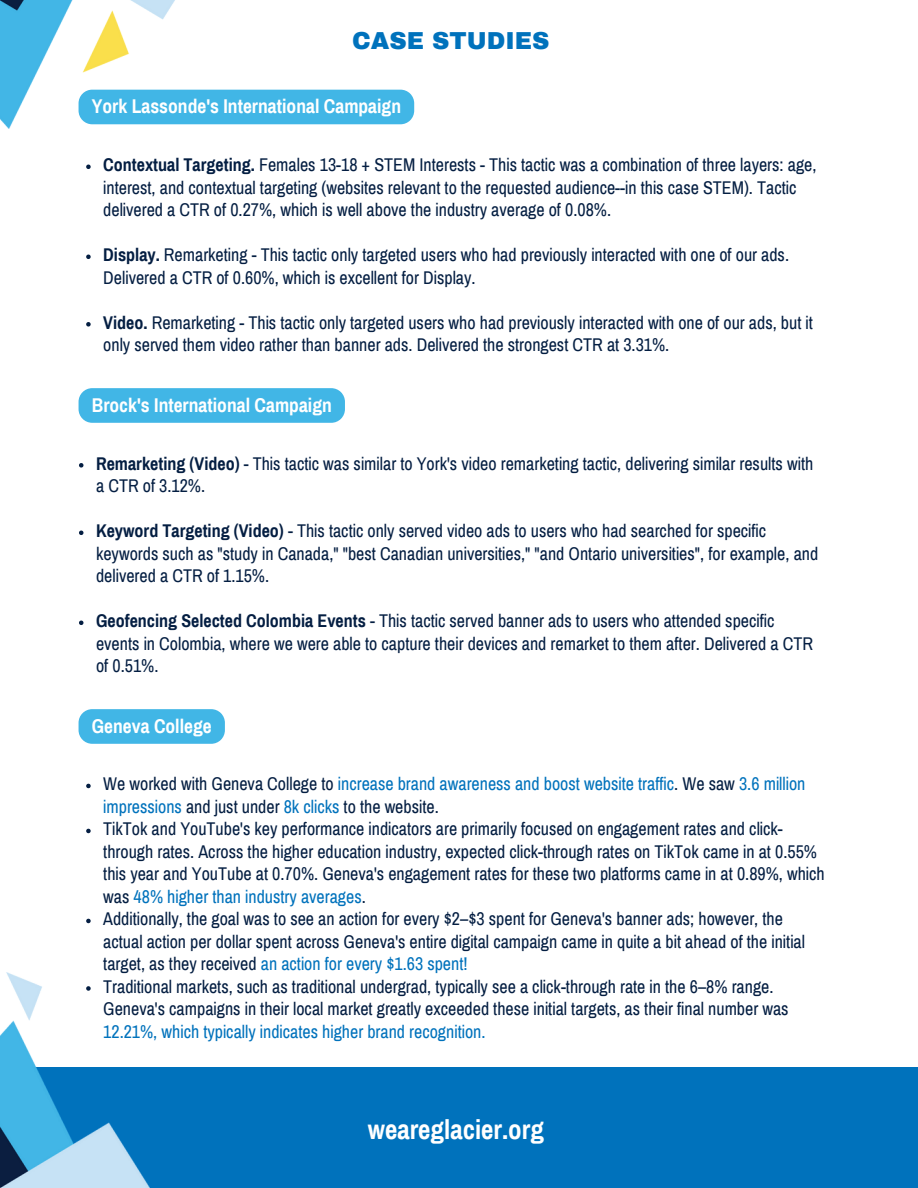
<style>
.page{position:relative;width:918px;height:1188px;background:#fff}
.page>*{position:absolute;margin:0;border:0;box-sizing:border-box;transform-origin:0 0}
.t1{font:700 27px "Archivo Narrow";color:#fff}
.t2{font:900 24px "Archivo";color:#0072bc}
.t3{font:700 19.5px "Archivo Narrow";color:#fff}
.t4{font:18px/22.5px "Archivo Narrow";color:#041e42}
.t5{font:18px/22.5px "Archivo Narrow";color:#0072bc}
.s1{font-weight:700}
.s2{color:#041e42}
.s3{color:#0072bc}
</style>
<div class="page">
<img style="left:0;top:0;width:231px;height:128px">
<div style="left:0;top:1067px;width:918px;height:121px;background:#0072bc"></div>
<img style="left:0;top:972px;width:150px;height:216px">
<svg style="left:79px;top:388px;width:266px;height:35px;background:#45b7e6"></svg>
<svg style="left:79px;top:463px;width:4px;height:5px"></svg>
<svg style="left:79px;top:531px;width:4px;height:4px"></svg>
<svg style="left:79px;top:621px;width:4px;height:4px"></svg>
<svg style="left:79px;top:709px;width:146px;height:35px;background:#48b8e6"></svg>
<svg style="left:86px;top:784px;width:5px;height:4px"></svg>
<svg style="left:86px;top:829px;width:5px;height:4px"></svg>
<svg style="left:86px;top:919px;width:5px;height:4px"></svg>
<svg style="left:86px;top:986px;width:5px;height:5px"></svg>
<svg style="left:86px;top:165px;width:5px;height:4px"></svg>
<svg style="left:86px;top:255px;width:5px;height:4px"></svg>
<svg style="left:86px;top:322px;width:5px;height:5px"></svg>
<div style="left:79px;top:90px;width:335px;height:34px;background:#41b6e6"></div>
<p class="t2" style="left:352px;top:28px;width:199px">CASE STUDIES</p>
<p class="t3" style="left:92px;top:96px;width:311px">York Lassonde's International Campaign</p>
<p class="t4" style="left:103px;top:154px;width:715px"><span class="s1">Contextual Targeting.</span> Females 13-18 + STEM Interests - This tactic was a combination of three layers: age, interest, and contextual targeting (websites relevant to the requested audience--in this case STEM). Tactic delivered a CTR of 0.27%, which is well above the industry average of 0.08%.</p>
<p class="t4" style="left:103px;top:244px;width:687px"><span class="s1">Display.</span> Remarketing - This tactic only targeted users who had previously interacted with one of our ads.<br>Delivered a CTR of 0.60%, which is excellent for Display.</p>
<p class="t4" style="left:103px;top:312px;width:711px"><span class="s1">Video.</span> Remarketing - This tactic only targeted users who had previously interacted with one of our ads, but it only served them video rather than banner ads. Delivered the strongest CTR at 3.31%.</p>
<p class="t3" style="left:92px;top:395px;width:242px">Brock's International Campaign</p>
<p class="t4" style="left:96px;top:453px;width:719px"><span class="s1">Remarketing (Video)</span> - This tactic was similar to York's video remarketing tactic, delivering similar results with a CTR of 3.12%.</p>
<p class="t4" style="left:96px;top:520px;width:724px"><span class="s1">Keyword Targeting (Video)</span> - This tactic only served video ads to users who had searched for specific keywords such as "study in Canada," "best Canadian universities," "and Ontario universities", for example, and delivered a CTR of 1.15%.</p>
<p class="t4" style="left:96px;top:610px;width:719px"><span class="s1">Geofencing Selected Colombia Events</span> - This tactic served banner ads to users who attended specific events in Colombia, where we were able to capture their devices and remarket to them after. Delivered a CTR of 0.51%.</p>
<p class="t3" style="left:92px;top:716px;width:121px">Geneva College</p>
<p class="t5" style="left:103px;top:773px;width:704px"><span class="s2">We worked with Geneva College to</span> increase brand awareness and boost website traffic<span class="s2">. We saw</span> 3.6 million impressions <span class="s2">and just under</span> 8k clicks <span class="s2">to the website.</span></p>
<p class="t4" style="left:103px;top:818px;width:723px">TikTok and YouTube's key performance indicators are primarily focused on engagement rates and click&shy;through rates. Across the higher education industry, expected click-through rates on TikTok came in at 0.55% this year and YouTube at 0.70%. Geneva's engagement rates for these two platforms came in at 0.89%, which was <span class="s3">48% higher than industry averages</span>.</p>
<p class="t4" style="left:103px;top:908px;width:703px">Additionally, the goal was to see an action for every $2–$3 spent for Geneva's banner ads; however, the actual action per dollar spent across Geneva's entire digital campaign came in quite a bit ahead of the initial target, as they received <span class="s3">an action for every $1.63 spent!</span></p>
<p class="t4" style="left:103px;top:976px;width:687px">Traditional markets, such as traditional undergrad, typically see a click-through rate in the 6–8% range.<br>Geneva's campaigns in their local market greatly exceeded these initial targets, as their final number was<br><span class="s3">12.21%, which typically indicates higher brand recognition.</span></p>
<p class="t1" style="left:368px;top:1115px;width:178px">weareglacier.org</p>
</div>
